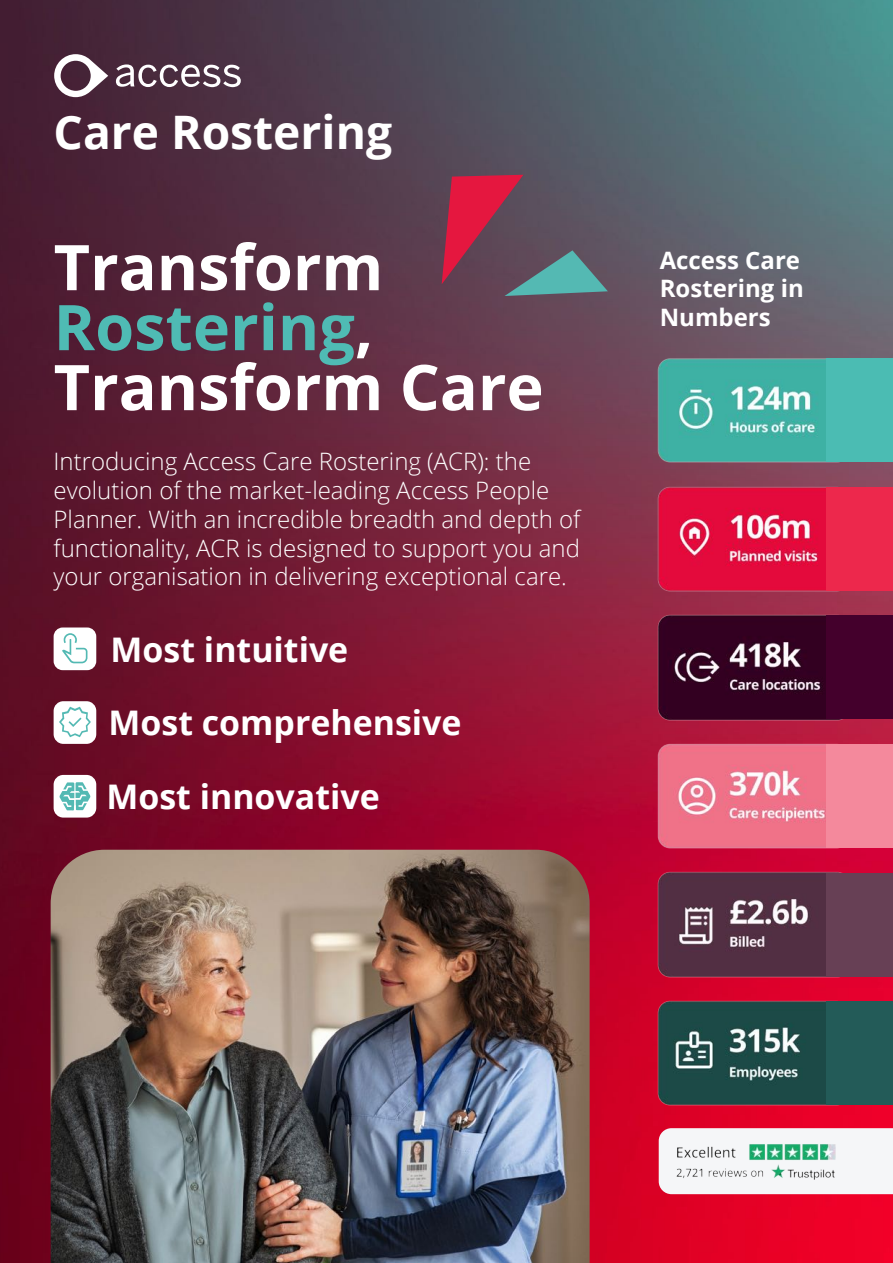
<style>
.page{position:relative;width:893px;height:1263px;background:#fff}
.page>*{position:absolute;margin:0;border:0;box-sizing:border-box;transform-origin:0 0}
.t1{font:700 63px/60px "Open Sans";color:#fff}
.t2{font:700 46.2px "Open Sans";color:#fff}
.t3{font:700 33.9px/73.5px "Open Sans";color:#fff}
.t4{font:300 24px/28.8px "Open Sans";color:#fff}
.t5{font:700 24px/28.8px "Open Sans";color:#fff}
.s1{color:#4fbbb4}
</style>
<div class="page">
<img style="left:0;top:0;width:893px;height:1263px">
<svg style="left:54px;top:54px;width:54px;height:43px"></svg>
<svg style="left:116px;top:64px;width:125px;height:23px"></svg>
<div style="left:54px;top:627px;width:42px;height:43px;background:#fff;border-radius:9px"></div>
<svg style="left:62px;top:633px;width:25px;height:30px"></svg>
<div style="left:54px;top:701px;width:42px;height:43px;background:#fff;border-radius:10px"></div>
<svg style="left:59px;top:707px;width:32px;height:30px"></svg>
<div style="left:54px;top:775px;width:42px;height:42px;background:#fff;border-radius:10px"></div>
<svg style="left:60px;top:782px;width:30px;height:28px"></svg>
<img style="left:657px;top:742px;width:194px;height:108px">
<img style="left:657px;top:999px;width:197px;height:108px">
<img style="left:657px;top:358px;width:194px;height:106px">
<img style="left:657px;top:485px;width:194px;height:107px">
<img style="left:657px;top:871px;width:194px;height:107px">
<img style="left:657px;top:614px;width:196px;height:107px">
<img style="left:51px;top:850px;width:539px;height:413px">
<div style="left:826px;top:358px;width:67px;height:104px;background:#4bbcb3"></div>
<div style="left:826px;top:616px;width:67px;height:103px;background:#44002c"></div>
<div style="left:826px;top:487px;width:67px;height:103px;background:#ed284c"></div>
<div style="left:826px;top:744px;width:67px;height:104px;background:#f4899c"></div>
<div style="left:826px;top:873px;width:67px;height:103px;background:#674055"></div>
<div style="left:826px;top:1001px;width:67px;height:104px;background:#235b58"></div>
<div style="left:659px;top:1128px;width:234px;height:66px;background:#f5f6f8"></div>
<img style="left:664px;top:1143px;width:180px;height:25px">
<img style="left:671px;top:1156px;width:174px;height:23px">
<svg style="left:442px;top:175px;width:166px;height:121px;background:#764e5f"></svg>
<p class="t2" style="left:54px;top:99px;width:340px">Care Rostering</p>
<p class="t1" style="left:54px;top:236px;width:492px">Transform<br><span class="s1">Rostering</span>,<br>Transform Care</p>
<p class="t4" style="left:54px;top:446px;width:528px">Introducing Access Care Rostering (ACR): the evolution of the market-leading Access People Planner. With an incredible breadth and depth of functionality, ACR is designed to support you and your organisation in delivering exceptional care.</p>
<p class="t3" style="left:106px;top:612px;width:357px">Most intuitive<br>Most comprehensive<br>Most innovative</p>
<p class="t5" style="left:660px;top:245px;width:146px">Access Care<br>Rostering in<br>Numbers</p>
</div>
